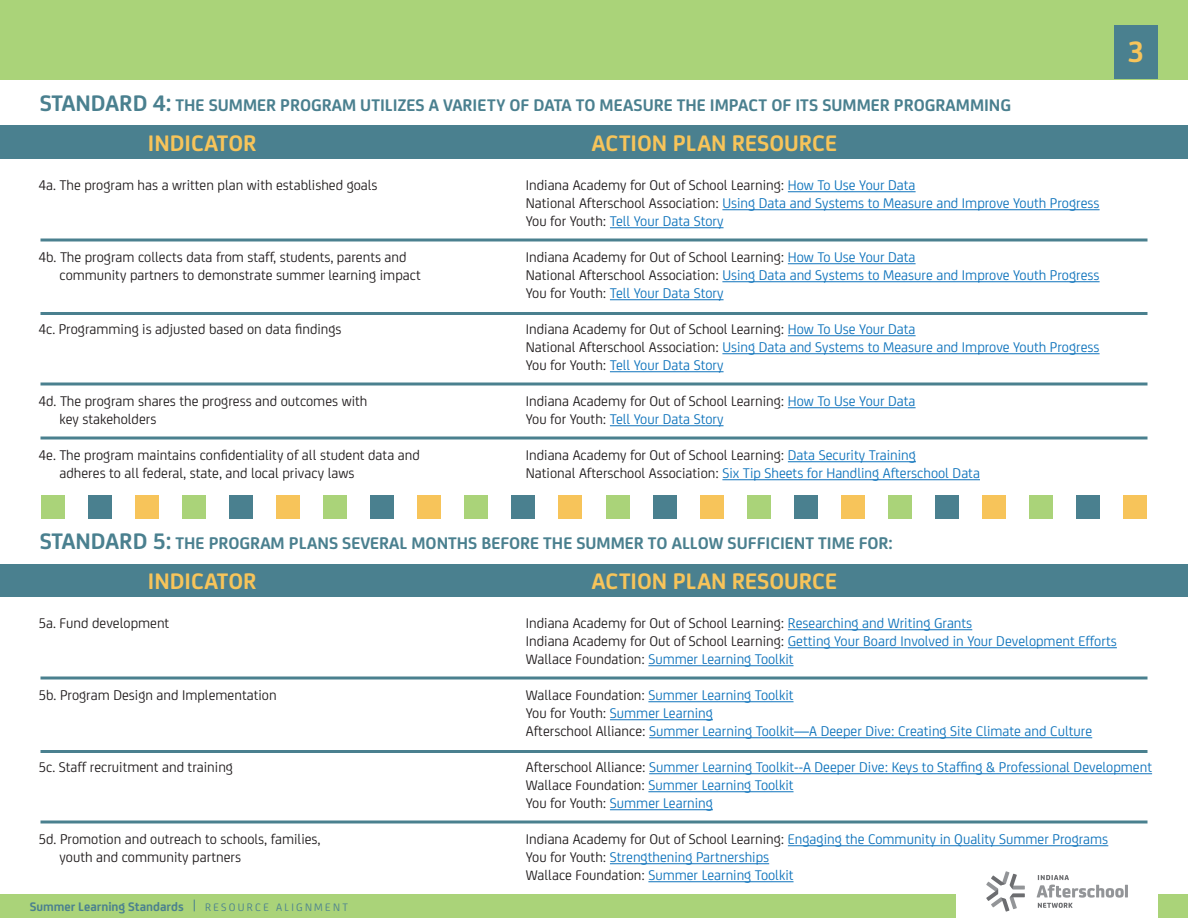
<style>
.page{position:relative;width:1188px;height:918px;background:#fff}
.page>*{position:absolute;margin:0;border:0;box-sizing:border-box;transform-origin:0 0}
.t1{font:700 31.5px "FS Joey";color:#f7c45a}
.t2{font:700 24px "FS Joey";color:#f7c45a}
.t3{font:700 18px "FS Joey";color:#4a808f}
.t4{font:15px/18px "FS Joey";color:#1074bc}
.t5{font:15px/18px "FS Joey";color:#231f20}
.t6{font:700 13.2px "FS Joey";color:#4a808f}
.s1{font-size:24px}
.s2{color:#231f20}
.s3{color:#1074bc}
.s4{font-weight:400;font-size:16.5px}
.s5{font-weight:400;font-size:11.55px}
</style>
<div class="page">
<div style="left:1123px;top:495px;width:24px;height:24px;background:#f7c45a"></div>
<div style="left:1076px;top:495px;width:24px;height:24px;background:#4a808f"></div>
<div style="left:1029px;top:495px;width:23px;height:24px;background:#aad379"></div>
<div style="left:982px;top:495px;width:23px;height:24px;background:#f7c45a"></div>
<div style="left:935px;top:495px;width:23px;height:24px;background:#4a808f"></div>
<div style="left:888px;top:495px;width:23px;height:24px;background:#aad379"></div>
<div style="left:841px;top:495px;width:23px;height:24px;background:#f7c45a"></div>
<div style="left:794px;top:495px;width:23px;height:24px;background:#4a808f"></div>
<div style="left:747px;top:495px;width:23px;height:24px;background:#aad379"></div>
<div style="left:700px;top:495px;width:23px;height:24px;background:#f7c45a"></div>
<div style="left:653px;top:495px;width:23px;height:24px;background:#4a808f"></div>
<div style="left:606px;top:495px;width:23px;height:24px;background:#aad379"></div>
<div style="left:559px;top:495px;width:23px;height:24px;background:#f7c45a"></div>
<div style="left:512px;top:495px;width:23px;height:24px;background:#4a808f"></div>
<div style="left:465px;top:495px;width:23px;height:24px;background:#aad379"></div>
<div style="left:418px;top:495px;width:23px;height:24px;background:#f7c45a"></div>
<div style="left:371px;top:495px;width:23px;height:24px;background:#4a808f"></div>
<div style="left:324px;top:495px;width:23px;height:24px;background:#aad379"></div>
<div style="left:277px;top:495px;width:23px;height:24px;background:#f7c45a"></div>
<div style="left:230px;top:495px;width:23px;height:24px;background:#4a808f"></div>
<div style="left:183px;top:495px;width:23px;height:24px;background:#aad379"></div>
<div style="left:136px;top:495px;width:23px;height:24px;background:#f7c45a"></div>
<div style="left:88px;top:495px;width:24px;height:24px;background:#4a808f"></div>
<div style="left:41px;top:495px;width:24px;height:24px;background:#aad379"></div>
<div style="left:0;top:0;width:1188px;height:80px;background:#aad379"></div>
<div style="left:1114px;top:26px;width:44px;height:54px;background:#4a808f"></div>
<div style="left:0;top:126px;width:1188px;height:33px;background:#4a808f"></div>
<svg style="left:40px;top:238px;width:1108px;height:4px;background:#779faa"></svg>
<hr style="left:40px;top:312px;width:1108px;height:3px;background:#4a808f">
<svg style="left:40px;top:382px;width:1108px;height:4px;background:#779faa"></svg>
<svg style="left:40px;top:436px;width:1108px;height:4px;background:#779faa"></svg>
<hr style="left:788px;top:191px;width:128px;height:1px;background:#1074bc">
<hr style="left:722px;top:209px;width:378px;height:1px;background:#1074bc">
<hr style="left:610px;top:227px;width:114px;height:1px;background:#1074bc">
<hr style="left:788px;top:263px;width:128px;height:1px;background:#1074bc">
<hr style="left:722px;top:281px;width:378px;height:1px;background:#1074bc">
<hr style="left:610px;top:299px;width:114px;height:1px;background:#1074bc">
<hr style="left:788px;top:335px;width:128px;height:1px;background:#1074bc">
<hr style="left:722px;top:353px;width:378px;height:1px;background:#1074bc">
<hr style="left:610px;top:371px;width:114px;height:1px;background:#1074bc">
<hr style="left:788px;top:407px;width:128px;height:1px;background:#1074bc">
<hr style="left:610px;top:425px;width:114px;height:1px;background:#1074bc">
<hr style="left:788px;top:461px;width:128px;height:1px;background:#1074bc">
<hr style="left:722px;top:479px;width:258px;height:1px;background:#1074bc">
<div style="left:0;top:564px;width:1188px;height:33px;background:#4a808f"></div>
<svg style="left:40px;top:676px;width:1108px;height:4px;background:#779faa"></svg>
<hr style="left:40px;top:750px;width:1108px;height:3px;background:#4a808f">
<svg style="left:40px;top:820px;width:1108px;height:4px;background:#779faa"></svg>
<hr style="left:788px;top:629px;width:184px;height:1px;background:#1074bc">
<hr style="left:788px;top:647px;width:329px;height:1px;background:#1074bc">
<hr style="left:648px;top:665px;width:146px;height:1px;background:#1074bc">
<hr style="left:648px;top:701px;width:146px;height:1px;background:#1074bc">
<hr style="left:610px;top:719px;width:103px;height:1px;background:#1074bc">
<hr style="left:649px;top:737px;width:443px;height:1px;background:#1074bc">
<hr style="left:649px;top:773px;width:503px;height:1px;background:#1074bc">
<hr style="left:648px;top:791px;width:146px;height:1px;background:#1074bc">
<hr style="left:610px;top:809px;width:103px;height:1px;background:#1074bc">
<hr style="left:788px;top:845px;width:320px;height:1px;background:#1074bc">
<hr style="left:610px;top:863px;width:159px;height:1px;background:#1074bc">
<hr style="left:648px;top:881px;width:146px;height:1px;background:#1074bc">
<div style="left:0;top:894px;width:956px;height:24px;background:#aad379"></div>
<div style="left:1158px;top:894px;width:30px;height:24px;background:#aad379"></div>
<svg style="left:986px;top:871px;width:39px;height:41px"></svg>
<svg style="left:1037px;top:875px;width:91px;height:33px"></svg>
<p class="t3" style="left:40px;top:91px;width:973px"><span class="s1">STANDARD 4:</span> THE SUMMER PROGRAM UTILIZES A VARIETY OF DATA TO MEASURE THE IMPACT OF ITS SUMMER PROGRAMMING</p>
<h2 class="t2" style="left:148px;top:125px;width:110px">INDICATOR</h2>
<h2 class="t2" style="left:592px;top:125px;width:247px">ACTION PLAN RESOURCE</h2>
<p class="t5" style="left:38px;top:175px;width:341px">4a. The program has a written plan with established goals</p>
<p class="t4" style="left:526px;top:175px;width:575px"><span class="s2">Indiana Academy for Out of School Learning:</span> How To Use Your Data<br><span class="s2">National Afterschool Association:</span> Using Data and Systems to Measure and Improve Youth Progress<br><span class="s2">You for Youth:</span> Tell Your Data Story</p>
<p class="t4" style="left:526px;top:247px;width:575px"><span class="s2">Indiana Academy for Out of School Learning:</span> How To Use Your Data<br><span class="s2">National Afterschool Association:</span> Using Data and Systems to Measure and Improve Youth Progress<br><span class="s2">You for Youth:</span> Tell Your Data Story</p>
<p class="t4" style="left:526px;top:319px;width:575px"><span class="s2">Indiana Academy for Out of School Learning:</span> How To Use Your Data<br><span class="s2">National Afterschool Association:</span> Using Data and Systems to Measure and Improve Youth Progress<br><span class="s2">You for Youth:</span> Tell Your Data Story</p>
<p class="t5" style="left:526px;top:391px;width:391px">Indiana Academy for Out of School Learning: <span class="s3">How To Use Your Data<br></span>You for Youth: <span class="s3">Tell Your Data Story</span></p>
<p class="t5" style="left:526px;top:445px;width:456px">Indiana Academy for Out of School Learning: <span class="s3">Data Security Training<br></span>National Afterschool Association: <span class="s3">Six Tip Sheets for Handling Afterschool Data</span></p>
<p class="t5" style="left:60px;top:247px;width:363px;text-indent:-21px">4b. The program collects data from staff, students, parents and community partners to demonstrate summer learning impact</p>
<p class="t5" style="left:38px;top:319px;width:305px">4c. Programming is adjusted based on data findings</p>
<p class="t5" style="left:60px;top:391px;width:309px;text-indent:-21px">4d. The program shares the progress and outcomes with key stakeholders</p>
<p class="t5" style="left:60px;top:445px;width:362px;text-indent:-21px">4e. The program maintains confidentiality of all student data and adheres to all federal, state, and local privacy laws</p>
<h1 class="t1" style="left:1127px;top:28px;width:19px">3</h1>
<p class="t3" style="left:40px;top:529px;width:854px"><span class="s1">STANDARD 5:</span> THE PROGRAM PLANS SEVERAL MONTHS BEFORE THE SUMMER TO ALLOW SUFFICIENT TIME FOR:</p>
<h2 class="t2" style="left:148px;top:563px;width:110px">INDICATOR</h2>
<h2 class="t2" style="left:592px;top:563px;width:247px">ACTION PLAN RESOURCE</h2>
<p class="t5" style="left:38px;top:613px;width:132px">5a. Fund development</p>
<p class="t4" style="left:526px;top:613px;width:593px"><span class="s2">Indiana Academy for Out of School Learning:</span> Researching and Writing Grants<br><span class="s2">Indiana Academy for Out of School Learning:</span> Getting Your Board Involved in Your Development Efforts<br><span class="s2">Wallace Foundation:</span> Summer Learning Toolkit</p>
<p class="t4" style="left:526px;top:685px;width:568px"><span class="s2">Wallace Foundation:</span> Summer Learning Toolkit<br><span class="s2">You for Youth:</span> Summer Learning<br><span class="s2">Afterschool Alliance:</span> Summer Learning Toolkit—A Deeper Dive: Creating Site Climate and Culture</p>
<p class="t4" style="left:526px;top:757px;width:628px"><span class="s2">Afterschool Alliance:</span> Summer Learning Toolkit--A Deeper Dive: Keys to Staffing &amp; Professional Development<br><span class="s2">Wallace Foundation:</span> Summer Learning Toolkit<br><span class="s2">You for Youth:</span> Summer Learning</p>
<p class="t4" style="left:526px;top:829px;width:584px"><span class="s2">Indiana Academy for Out of School Learning:</span> Engaging the Community in Quality Summer Programs<br><span class="s2">You for Youth:</span> Strengthening Partnerships<br><span class="s2">Wallace Foundation:</span> Summer Learning Toolkit</p>
<p class="t5" style="left:38px;top:685px;width:240px">5b. Program Design and Implementation</p>
<p class="t5" style="left:38px;top:757px;width:196px">5c. Staff recruitment and training</p>
<p class="t5" style="left:60px;top:829px;width:263px;text-indent:-21px">5d. Promotion and outreach to schools, families, youth and community partners</p>
<p class="t6" style="left:30px;top:897px;width:320px">Summer Learning Standards <span class="s4">|</span> <span class="s5">R E S O U R C E A L I G N M E N T</span></p>
</div>
